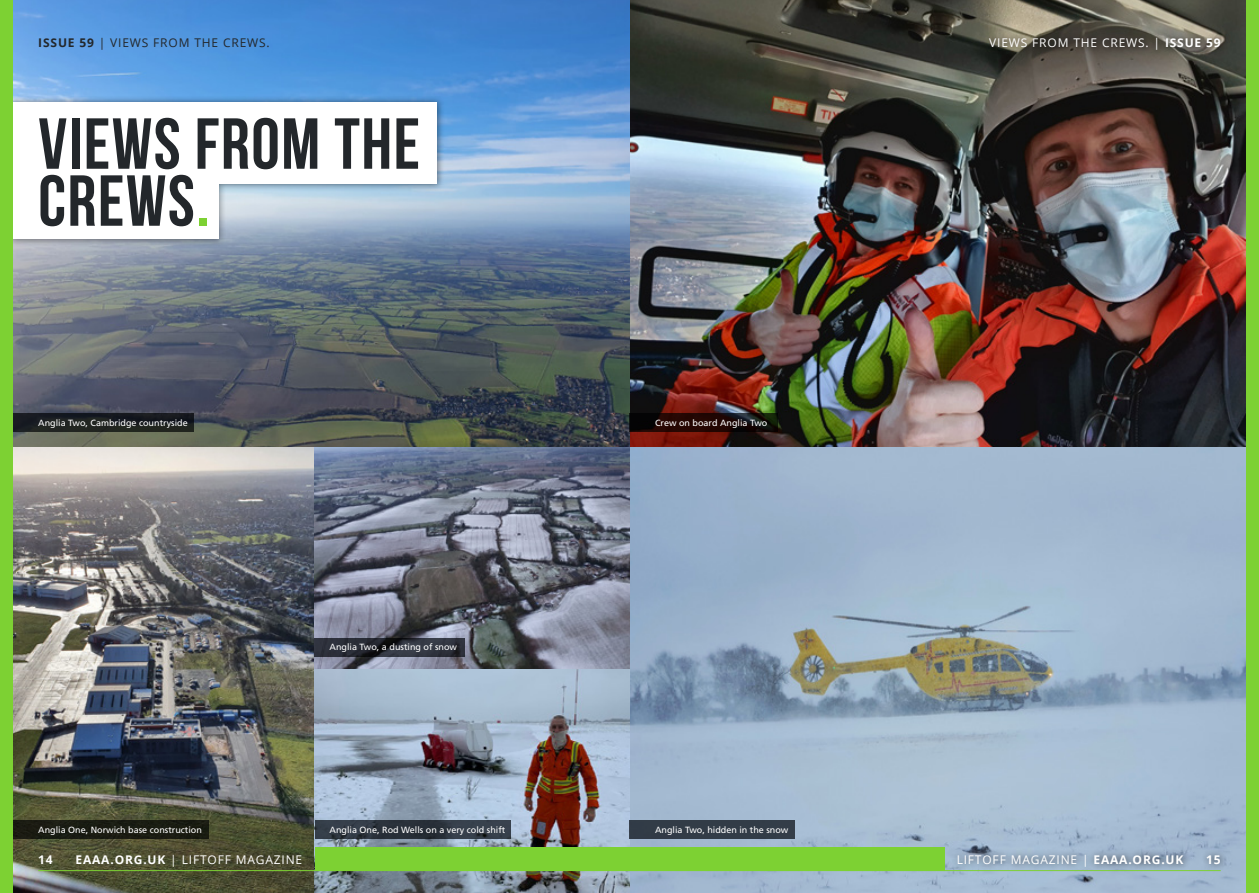
<style>
.page{position:relative;width:1259px;height:893px;background:#fff}
.page>*{position:absolute;margin:0;border:0;box-sizing:border-box;transform-origin:0 0}
.Lead_headline{font:700 72px/57px "Bebas Neue";letter-spacing:.02em;color:#23272b}
.t1{font:12px "Open Sans";letter-spacing:.07em;color:#fff}
.t2{font:12px "Open Sans";letter-spacing:.07em;color:#23272b}
.t3{font:700 12px "Open Sans";color:#fff}
.t4{font:9px "Frutiger LT Std";color:#fff}
.s1{font-weight:700}
.s2{color:#7dd133}
</style>
<div class="page">
<img style="left:629px;top:0;width:617px;height:893px">
<img style="left:13px;top:446px;width:302px;height:447px">
<img style="left:315px;top:446px;width:314px;height:224px">
<img style="left:315px;top:670px;width:314px;height:223px">
<img style="left:13px;top:0;width:616px;height:446px">
<div style="left:5px;top:94px;width:440px;height:153px;background:#000;opacity:.45"></div>
<div style="left:13px;top:102px;width:424px;height:82px;background:#fff"></div>
<div style="left:13px;top:157px;width:206px;height:82px;background:#fff"></div>
<div style="left:13px;top:414px;width:181px;height:18px;background:linear-gradient(to right,#1e2224,#191d1d)"></div>
<svg style="left:629px;top:414px;width:148px;height:18px;background:#190906"></svg>
<div style="left:13px;top:820px;width:195px;height:19px;background:#1a1c13"></div>
<svg style="left:315px;top:820px;width:195px;height:19px;background:#2f3741"></svg>
<svg style="left:315px;top:638px;width:150px;height:18px;background:#292d36"></svg>
<div style="left:629px;top:820px;width:166px;height:19px;background:#323c47"></div>
<div style="left:1246px;top:0;width:13px;height:893px;background:#7dd133"></div>
<div style="left:982px;top:31px;width:245px;height:26px;background:#000;opacity:.45"></div>
<div style="left:950px;top:847px;width:239px;height:26px;background:#000;opacity:.75"></div>
<div style="left:1200px;top:847px;width:27px;height:24px;background:#000;opacity:.75"></div>
<div style="left:315px;top:848px;width:629px;height:23px;background:#7dd133"></div>
<hr style="left:38px;top:870px;width:1182px;height:1px;background:#7dd133">
<div style="left:0;top:0;width:13px;height:893px;background:#7dd133"></div>
<p class="t2" style="left:38px;top:34px;width:233px"><span class="s1">ISSUE 59</span> | VIEWS FROM THE CREWS.</p>
<p class="Lead_headline" style="left:38px;top:114px;width:383px">VIEWS FROM THE<br>CREWS<span class="s2">.</span></p>
<p class="t4" style="left:38px;top:418px;width:151px">Anglia Two, Cambridge countryside</p>
<p class="t4" style="left:655px;top:418px;width:114px">Crew on board Anglia Two</p>
<p class="t4" style="left:330px;top:642px;width:129px">Anglia Two, a dusting of snow</p>
<p class="t4" style="left:38px;top:824px;width:165px">Anglia One, Norwich base construction</p>
<p class="t4" style="left:330px;top:824px;width:177px">Anglia One, Rod Wells on a very cold shift</p>
<p class="t3" style="left:38px;top:851px;width:16px">14</p>
<p class="t1" style="left:75px;top:851px;width:228px"><span class="s1">EAAA.ORG.UK</span> | LIFTOFF MAGAZINE</p>
<p class="t4" style="left:655px;top:824px;width:135px">Anglia Two, hidden in the snow</p>
<p class="t1" style="left:989px;top:35px;width:233px">VIEWS FROM THE CREWS. | <span class="s1">ISSUE 59</span></p>
<p class="t1" style="left:956px;top:851px;width:228px">LIFTOFF MAGAZINE | <span class="s1">EAAA.ORG.UK</span></p>
<p class="t3" style="left:1206px;top:851px;width:16px">15</p>
</div>
